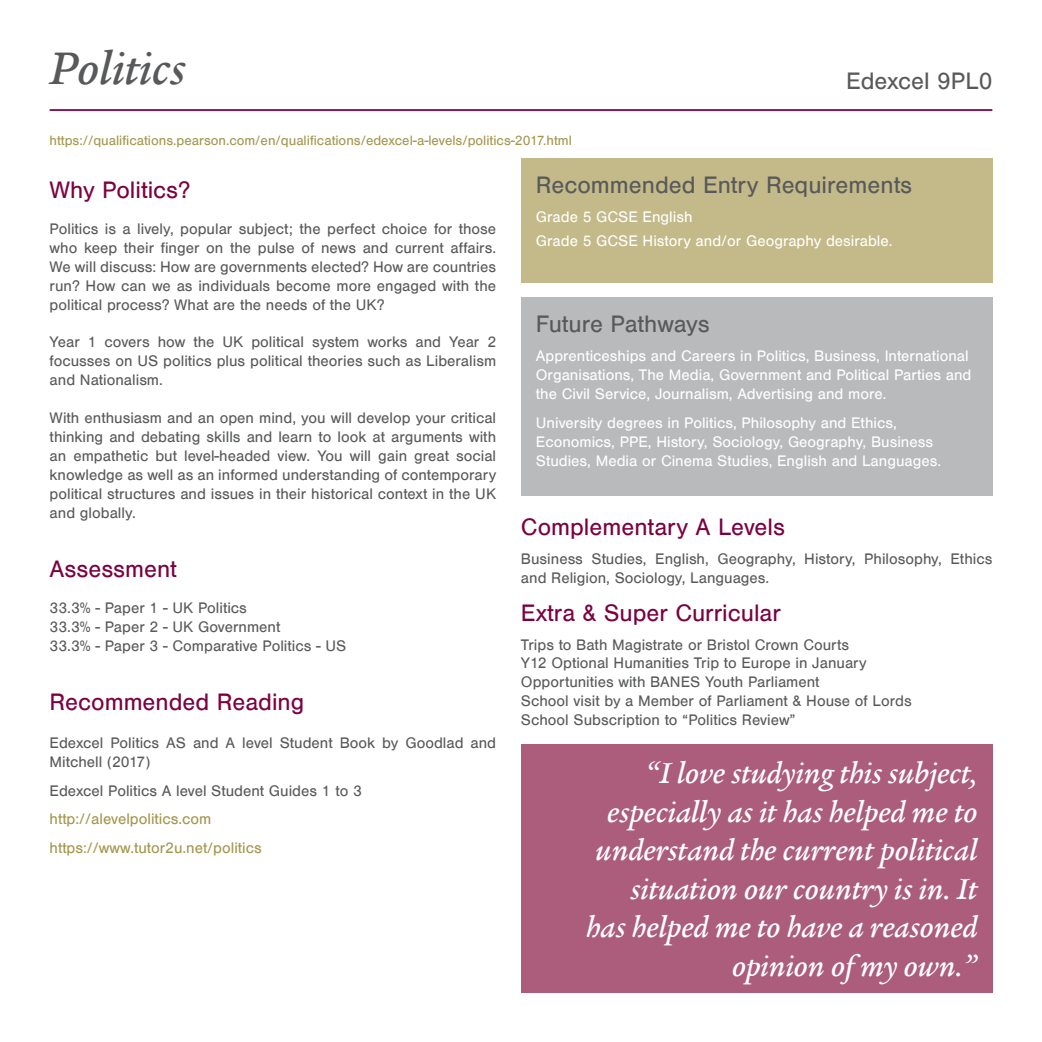
<style>
.page{position:relative;width:1042px;height:1042px;background:#fff}
.page>*{position:absolute;margin:0;border:0;box-sizing:border-box;transform-origin:0 0}
.t1{font:italic 500 49px "Legacy Serif LT";color:#58595b}
.t2{font:italic 500 31.5px/38.5px "Legacy Serif LT";color:#fff;text-align:right}
.t3{font:24.5px "Nimbus Sans Becker T";color:#7c0040}
.t4{font:24.5px "Nimbus Sans Becker T";color:#58595b}
.t5{font:15.75px/18.9px "Nimbus Sans Becker T";color:#58595b}
.t6{font:15.75px/18.9px "Nimbus Sans Becker T";color:#fff}
.t7{font:15.75px/28.9px "Nimbus Sans Becker T";color:#a4964c}
.t8{font:14px "Nimbus Sans Becker T";color:#a4964c}
</style>
<div class="page">
<hr style="left:50px;top:109px;width:942px;height:2px;background:#7c0040">
<div style="left:521px;top:159px;width:471px;height:124px;background:#c4b988"></div>
<div style="left:521px;top:298px;width:471px;height:198px;background:#b8babc"></div>
<div style="left:521px;top:744px;width:471px;height:248px;background:#ab5d7b"></div>
<h1 class="t1" style="left:50px;top:41px;width:137px">Politics</h1>
<h3 class="t4" style="left:846px;top:68px;width:148px">Edexcel 9PL0</h3>
<p class="t8" style="left:50px;top:133px;width:524px">https://qualifications.pearson.com/en/qualifications/edexcel-a-levels/politics-2017.html</p>
<h3 class="t4" style="left:536px;top:172px;width:378px">Recommended Entry Requirements</h3>
<p class="t6" style="left:536px;top:205px;width:358px;line-height:23.8px">Grade 5 GCSE English<br>Grade 5 GCSE History and/or Geography desirable.</p>
<h3 class="t3" style="left:50px;top:177px;width:142px">Why Politics?</h3>
<p class="t5" style="left:50px;top:219px;width:448px;text-align:justify">Politics is a lively, popular subject; the perfect choice for those who keep their finger on the pulse of news and current affairs.<br>We will discuss: How are governments elected? How are countries run? How can we as individuals become more engaged with the political process? What are the needs of the UK?</p>
<p class="t5" style="left:50px;top:333px;width:448px;text-align:justify">Year 1 covers how the UK political system works and Year 2 focusses on US politics plus political theories such as Liberalism and Nationalism.</p>
<p class="t5" style="left:50px;top:408px;width:448px;text-align:justify">With enthusiasm and an open mind, you will develop your critical thinking and debating skills and learn to look at arguments with an empathetic but level-headed view. You will gain great social knowledge as well as an informed understanding of contemporary political structures and issues in their historical context in the UK and globally.</p>
<h3 class="t4" style="left:536px;top:311px;width:175px">Future Pathways</h3>
<p class="t6" style="left:536px;top:347px;width:437px">Apprenticeships and Careers in Politics, Business, International<br>Organisations, The Media, Government and Political Parties and the Civil Service, Journalism, Advertising and more.</p>
<p class="t6" style="left:536px;top:413px;width:407px">University degrees in Politics, Philosophy and Ethics,<br>Economics, PPE, History, Sociology, Geography, Business<br>Studies, Media or Cinema Studies, English and Languages.</p>
<h3 class="t3" style="left:521px;top:513px;width:265px">Complementary A Levels</h3>
<p class="t5" style="left:521px;top:549px;width:473px">Business Studies, English, Geography, History, Philosophy, Ethics and Religion, Sociology, Languages.</p>
<h3 class="t3" style="left:521px;top:599px;width:261px">Extra &amp; Super Curricular</h3>
<p class="t5" style="left:521px;top:635px;width:392px">Trips to Bath Magistrate or Bristol Crown Courts<br>Y12 Optional Humanities Trip to Europe in January Opportunities with BANES Youth Parliament<br>School visit by a Member of Parliament &amp; House of Lords School Subscription to “Politics Review”</p>
<h3 class="t3" style="left:50px;top:555px;width:129px">Assessment</h3>
<p class="t5" style="left:50px;top:598px;width:298px">33.3% - Paper 1 - UK Politics<br>33.3% - Paper 2 - UK Government<br>33.3% - Paper 3 - Comparative Politics - US</p>
<h3 class="t3" style="left:50px;top:688px;width:256px">Recommended Reading</h3>
<p class="t5" style="left:50px;top:733px;width:448px">Edexcel Politics AS and A level Student Book by Goodlad and<br>Mitchell (2017)</p>
<p class="t5" style="left:50px;top:781px;width:314px">Edexcel Politics A level Student Guides 1 to 3</p>
<p class="t7" style="left:50px;top:805px;width:214px">http://alevelpolitics.com https://www.tutor2u.net/politics</p>
<h2 class="t2" style="left:586px;top:754px;width:393px">“I love studying this subject, especially as it has helped me to understand the current political situation our country is in. It has helped me to have a reasoned opinion of my own.”</h2>
</div>
